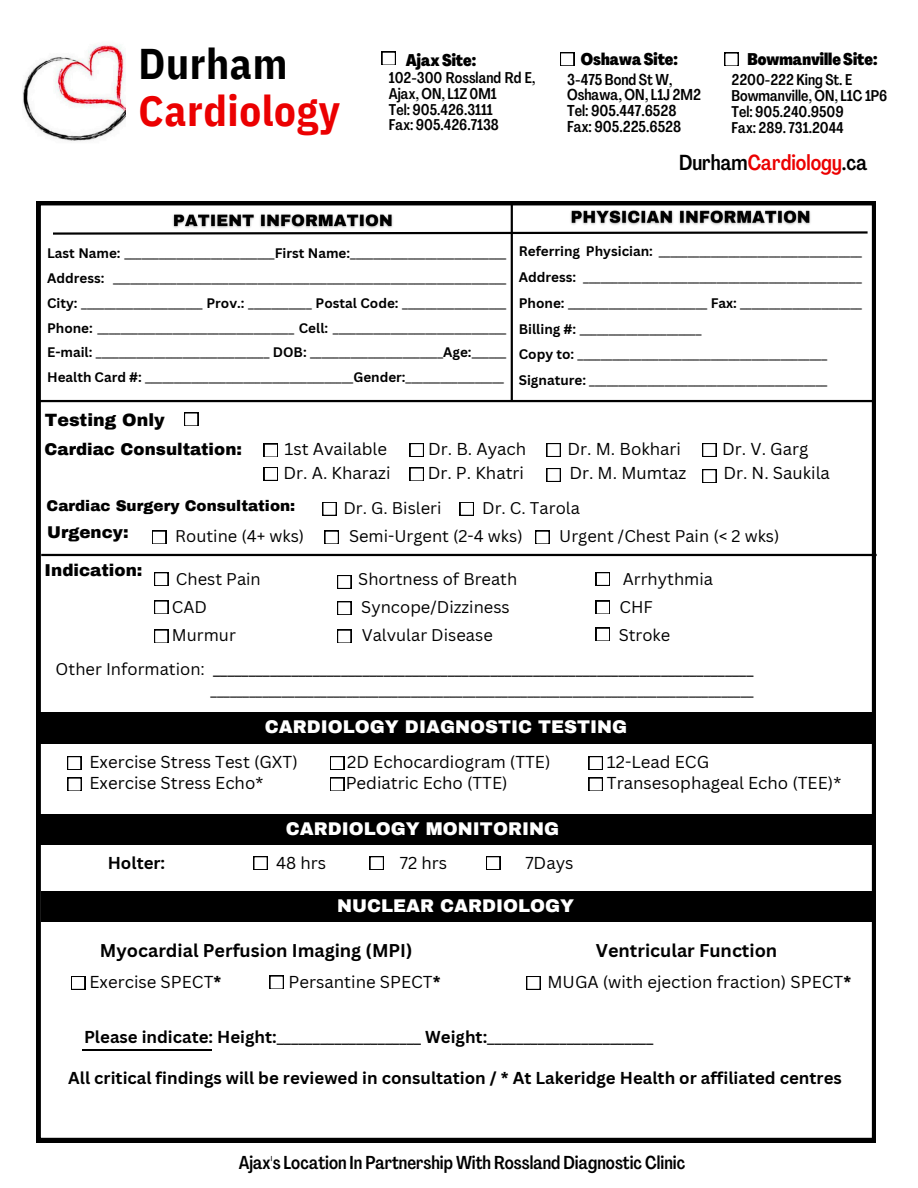
<style>
.page{position:relative;width:918px;height:1188px;background:#fff}
.page>*{position:absolute;margin:0;border:0;box-sizing:border-box;transform-origin:0 0}
.t1{font:700 42.9px/47.2px "IBM Plex Sans Cond";letter-spacing:.015em;color:#eb0001}
.t2{font:500 21.45px "Agrandir Tight";color:#eb0001}
.t3{font:500 18.45px "Agrandir Tight";color:#000}
.t4{font:900 18px "Archivo";color:#fff}
.t5{font:700 18px "Canva Sans";color:#000}
.t6{font:900 17.4px "Archivo";color:#000}
.t7{font:16.8px/21.3px "Canva Sans";color:#000}
.t8{font:700 16.8px "Canva Sans";color:#000}
.t9{font:900 16.8px "Archivo";color:#000}
.t10{font:800 16.65px "Agrandir Tight";color:#000}
.t11{font:900 16.65px "Archivo";color:#000}
.t12{font:16.5px "Canva Sans";color:#000}
.t13{font:500 15.6px/15.8px "Agrandir Tight";color:#000}
.t14{font:500 15.3px/15.8px "Agrandir Tight";color:#000}
.t15{font:900 15.15px "Archivo";color:#000}
.t16{font:15px "Canva Sans";color:#000}
.t17{font:13.5px/24.8px "Canva Sans";color:#000;text-align:justify}
.s1{color:#000}
.s2{font-weight:700}
</style>
<div class="page">
<div style="left:39px;top:712px;width:834px;height:31px;background:#000"></div>
<div style="left:32px;top:196px;width:849px;height:951px;border:9px solid #000"></div>
<div style="left:534px;top:529px;width:17px;height:17px;border:2px solid #000"></div>
<div style="left:323px;top:529px;width:17px;height:17px;border:2px solid #000"></div>
<div style="left:151px;top:529px;width:16px;height:17px;border:2px solid #000"></div>
<hr style="left:41px;top:554px;width:836px;height:2px;background:#000">
<img style="left:22px;top:44px;width:104px;height:97px">
<img style="left:173px;top:214px;width:220px;height:14px">
<img style="left:570px;top:210px;width:241px;height:15px">
<div style="left:70px;top:975px;width:16px;height:16px;border:2px solid #000"></div>
<div style="left:66px;top:755px;width:16px;height:16px;border:2px solid #000"></div>
<div style="left:66px;top:776px;width:17px;height:17px;border:2px solid #000"></div>
<div style="left:153px;top:571px;width:17px;height:16px;border:2px solid #000"></div>
<div style="left:153px;top:599px;width:17px;height:17px;border:2px solid #000"></div>
<div style="left:153px;top:628px;width:17px;height:17px;border:2px solid #000"></div>
<hr style="left:82px;top:1050px;width:129px;height:1px;background:#000">
<div style="left:263px;top:442px;width:16px;height:17px;border:2px solid #000"></div>
<div style="left:268px;top:974px;width:17px;height:17px;border:2px solid #000"></div>
<div style="left:321px;top:501px;width:17px;height:16px;border:2px solid #000"></div>
<div style="left:329px;top:755px;width:16px;height:16px;border:2px solid #000"></div>
<div style="left:329px;top:776px;width:16px;height:17px;border:2px solid #000"></div>
<div style="left:336px;top:574px;width:17px;height:16px;border:2px solid #000"></div>
<div style="left:336px;top:600px;width:17px;height:16px;border:2px solid #000"></div>
<div style="left:336px;top:628px;width:17px;height:17px;border:2px solid #000"></div>
<div style="left:380px;top:50px;width:17px;height:17px;border:2px solid #000"></div>
<div style="left:409px;top:442px;width:16px;height:16px;border:2px solid #000"></div>
<div style="left:525px;top:975px;width:17px;height:16px;border:2px solid #000"></div>
<div style="left:545px;top:442px;width:17px;height:16px;border:2px solid #000"></div>
<div style="left:559px;top:51px;width:16px;height:16px;border:2px solid #000"></div>
<div style="left:588px;top:755px;width:16px;height:16px;border:2px solid #000"></div>
<div style="left:588px;top:776px;width:16px;height:17px;border:2px solid #000"></div>
<div style="left:595px;top:600px;width:16px;height:16px;border:2px solid #000"></div>
<div style="left:595px;top:571px;width:16px;height:16px;border:2px solid #000"></div>
<div style="left:595px;top:627px;width:16px;height:16px;border:2px solid #000"></div>
<div style="left:701px;top:442px;width:17px;height:16px;border:2px solid #000"></div>
<div style="left:41px;top:891px;width:832px;height:30px;background:#000"></div>
<div style="left:39px;top:889px;width:836px;height:35px;border:4px solid #000"></div>
<div style="left:40px;top:814px;width:833px;height:31px;background:#000"></div>
<div style="left:252px;top:855px;width:17px;height:16px;border:2px solid #000"></div>
<div style="left:368px;top:855px;width:17px;height:16px;border:2px solid #000"></div>
<div style="left:485px;top:855px;width:16px;height:16px;border:2px solid #000"></div>
<hr style="left:511px;top:202px;width:2px;height:198px;background:#000">
<svg style="left:53px;top:230px;width:815px;height:6px"></svg>
<div style="left:723px;top:51px;width:17px;height:17px;border:2px solid #000"></div>
<div style="left:459px;top:501px;width:16px;height:16px;border:2px solid #000"></div>
<div style="left:263px;top:466px;width:16px;height:16px;border:2px solid #000"></div>
<div style="left:409px;top:466px;width:16px;height:17px;border:2px solid #000"></div>
<div style="left:545px;top:467px;width:17px;height:16px;border:2px solid #000"></div>
<hr style="left:39px;top:400px;width:835px;height:2px;background:#000">
<div style="left:183px;top:411px;width:16px;height:17px;border:2px solid #000"></div>
<div style="left:701px;top:468px;width:17px;height:16px;border:2px solid #000"></div>
<p class="t1" style="left:139px;top:39px;width:203px"><span class="s1">Durham<br></span>Cardiology</p>
<p class="t10" style="left:406px;top:53px;width:72px">AjaxSite:</p>
<p class="t10" style="left:581px;top:53px;width:99px">OshawaSite:</p>
<h5 class="t10" style="left:748px;top:52px;width:131px">BowmanvilleSite:</h5>
<p class="t14" style="left:389px;top:71px;width:148px">102-300 Rossland Rd E,<br>Ajax, ON, L1Z 0M1<br>Tel: 905.426.3111<br>Fax: 905.426.7138</p>
<p class="t14" style="left:732px;top:74px;width:157px">2200-222 King St. E<br>Bowmanville, ON, L1C 1P6<br>Tel: 905.240.9509<br>Fax: 289. 731.2044</p>
<h5 class="t13" style="left:567px;top:73px;width:135px">3-475 Bond St W,<br>Oshawa, ON, L1J 2M2<br>Tel: 905.447.6528<br>Fax: 905.225.6528</h5>
<p class="t2" style="left:679px;top:154px;width:190px"><span class="s1">Durham</span>Cardiology<span class="s1">.ca</span></p>
<p class="t17" style="left:47px;top:241px;width:461px"><span class="s2">Last Name:</span> __________________________<span class="s2">First Name:</span>___________________________ <span class="s2">Address:</span> ____________________________________________________________________ <span class="s2">City:</span> _____________________ <span class="s2">Prov.:</span> ___________ <span class="s2">Postal Code:</span> __________________ <span class="s2">Phone:</span> __________________________________ <span class="s2">Cell:</span> ______________________________ <span class="s2">E-mail:</span> ______________________________ <span class="s2">DOB:</span> _______________________<span class="s2">Age:</span>______ <span class="s2">Health Card #:</span> ____________________________________<span class="s2">Gender:</span>_________________</p>
<p class="t17" style="left:519px;top:238px;width:345px;line-height:25.8px"><span class="s2">Referring Physician:</span> ___________________________________ <span class="s2">Address:</span> ________________________________________________ <span class="s2">Phone:</span> ________________________ <span class="s2">Fax:</span> _____________________ <span class="s2">Billing #:</span> _____________________</p>
<p class="t17" style="left:519px;top:341px;width:310px;line-height:25.8px"><span class="s2">Copy to:</span> ___________________________________________<br><span class="s2">Signature:</span> _________________________________________</p>
<p class="t6" style="left:45px;top:411px;width:122px">Testing Only</p>
<p class="t11" style="left:45px;top:440px;width:199px">Cardiac Consultation:</p>
<p class="t7" style="left:284px;top:438px;width:104px">1st Available</p>
<p class="t7" style="left:428px;top:438px;width:100px">Dr. B. Ayach</p>
<p class="t7" style="left:568px;top:438px;width:115px">Dr. M. Bokhari</p>
<p class="t7" style="left:722px;top:438px;width:88px">Dr. V. Garg</p>
<p class="t7" style="left:284px;top:462px;width:109px">Dr. A. Kharazi</p>
<p class="t7" style="left:428px;top:462px;width:98px">Dr. P. Khatri</p>
<p class="t7" style="left:569px;top:462px;width:118px">Dr. M. Mumtaz</p>
<p class="t7" style="left:723px;top:462px;width:108px">Dr. N. Saukila</p>
<p class="t15" style="left:47px;top:497px;width:250px">Cardiac Surgery Consultation:</p>
<p class="t12" style="left:343px;top:496px;width:100px">Dr. G. Bisleri</p>
<p class="t12" style="left:482px;top:496px;width:99px">Dr. C. Tarola</p>
<h5 class="t11" style="left:47px;top:523px;width:83px">Urgency:</h5>
<h5 class="t9" style="left:45px;top:561px;width:99px">Indication:</h5>
<h1 class="t12" style="left:175px;top:524px;width:131px">Routine (4+ wks)</h1>
<h1 class="t12" style="left:349px;top:524px;width:175px">Semi-Urgent (2-4 wks)</h1>
<h1 class="t12" style="left:559px;top:524px;width:222px">Urgent /Chest Pain (&lt; 2 wks)</h1>
<h4 class="t12" style="left:176px;top:567px;width:86px">Chest Pain</h4>
<h4 class="t12" style="left:358px;top:567px;width:160px">Shortness of Breath</h4>
<h4 class="t12" style="left:623px;top:567px;width:92px">Arrhythmia</h4>
<h6 class="t12" style="left:172px;top:595px;width:37px">CAD</h6>
<h6 class="t12" style="left:361px;top:595px;width:150px">Syncope/Dizziness</h6>
<h6 class="t12" style="left:619px;top:595px;width:35px">CHF</h6>
<p class="t12" style="left:172px;top:624px;width:66px">Murmur</p>
<p class="t12" style="left:362px;top:624px;width:133px">Valvular Disease</p>
<p class="t12" style="left:619px;top:624px;width:53px">Stroke</p>
<h5 class="t12" style="left:56px;top:657px;width:699px">Other Information: ____________________________________________________________________________</h5>
<p class="t16" style="left:211px;top:680px;width:545px">____________________________________________________________________________________</p>
<p class="t4" style="left:265px;top:718px;width:364px">CARDIOLOGY DIAGNOSTIC TESTING</p>
<h4 class="t7" style="left:90px;top:750px;width:210px">Exercise Stress Test (GXT)</h4>
<h4 class="t7" style="left:347px;top:750px;width:205px">2D Echocardiogram (TTE)</h4>
<h4 class="t7" style="left:90px;top:772px;width:175px">Exercise Stress Echo*</h4>
<h4 class="t7" style="left:346px;top:772px;width:163px">Pediatric Echo (TTE)</h4>
<p class="t4" style="left:286px;top:819px;width:275px">CARDIOLOGY MONITORING</p>
<p class="t8" style="left:108px;top:851px;width:59px">Holter:</p>
<p class="t7" style="left:276px;top:851px;width:52px">48 hrs</p>
<p class="t7" style="left:400px;top:851px;width:49px">72 hrs</p>
<p class="t7" style="left:525px;top:851px;width:50px">7Days</p>
<p class="t4" style="left:337px;top:896px;width:239px">NUCLEAR CARDIOLOGY</p>
<h2 class="t7" style="left:607px;top:750px;width:236px">12-Lead ECG<br>Transesophageal Echo (TEE)*</h2>
<p class="t5" style="left:100px;top:937px;width:314px">Myocardial Perfusion Imaging (MPI)</p>
<p class="t5" style="left:596px;top:937px;width:183px">Ventricular Function</p>
<p class="t7" style="left:90px;top:971px;width:133px">Exercise SPECT<span class="s2">*</span></p>
<p class="t7" style="left:289px;top:971px;width:153px">Persantine SPECT<span class="s2">*</span></p>
<p class="t7" style="left:547px;top:971px;width:305px">MUGA (with ejection fraction) SPECT<span class="s2">*</span></p>
<h6 class="t7" style="left:84px;top:1025px;width:571px"><span class="s2">Please indicate: Height:</span>____________________ <span class="s2">Weight:</span>_______________________</h6>
<h6 class="t8" style="left:68px;top:1066px;width:775px">All critical findings will be reviewed in consultation / * At Lakeridge Health or affiliated centres</h6>
<h5 class="t3" style="left:239px;top:1155px;width:448px">Ajax's Location In Partnership With Rossland Diagnostic Clinic</h5>
</div>
